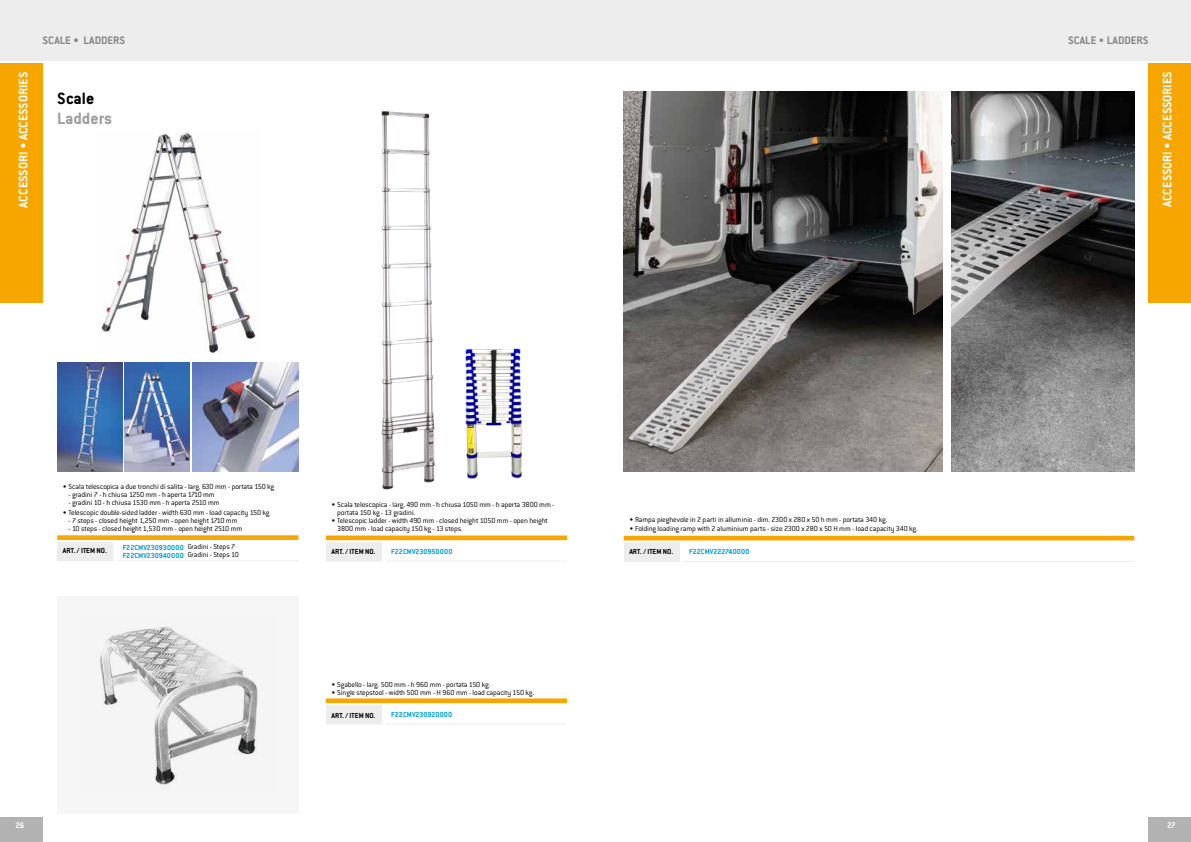
<style>
.page{position:relative;width:1191px;height:842px;background:#fff}
.page>*{position:absolute;margin:0;border:0;box-sizing:border-box;transform-origin:0 0}
.t1{font:700 18px "Conduit ITC Pro";color:#9d9d9c}
.t2{font:700 18px "Conduit ITC Pro";color:#000}
.t3{font:700 13.5px "Conduit ITC Pro";color:#fff}
.t4{font:700 12px "Conduit ITC Pro";color:#878787}
.t5{font:700 9px "Conduit ITC Pro";color:#fff}
.t6{font:300 8px/8px "Conduit ITC Pro";letter-spacing:-.015em;color:#000}
.t7{font:700 8px/8px "Conduit ITC Pro";color:#009fe3}
.t8{font:700 8px "Conduit ITC Pro";color:#000}
.s1{font-weight:300}
</style>
<div class="page">
<div style="left:0;top:0;width:1191px;height:60px;background:#ededed"></div>
<div style="left:1148px;top:817px;width:43px;height:25px;background:#b3b2b2"></div>
<div style="left:1148px;top:63px;width:43px;height:240px;background:#f7a600"></div>
<div style="left:57px;top:596px;width:241px;height:218px;background:#f6f6f6"></div>
<div style="left:0;top:63px;width:43px;height:240px;background:#f7a600"></div>
<div style="left:0;top:817px;width:43px;height:25px;background:#b3b2b2"></div>
<div style="left:326px;top:704px;width:56px;height:20px;background:#ededed"></div>
<hr style="left:385px;top:723px;width:68px;height:1px;background:#ededed">
<hr style="left:453px;top:723px;width:114px;height:1px;background:#ededed">
<svg style="left:326px;top:698px;width:241px;height:7px"></svg>
<hr style="left:385px;top:703px;width:68px;height:2px;background:#fff">
<hr style="left:453px;top:703px;width:114px;height:2px;background:#fff">
<div style="left:57px;top:541px;width:57px;height:20px;background:#ededed"></div>
<hr style="left:117px;top:560px;width:68px;height:1px;background:#ededed">
<hr style="left:185px;top:560px;width:113px;height:1px;background:#ededed">
<svg style="left:57px;top:535px;width:241px;height:7px"></svg>
<hr style="left:117px;top:540px;width:68px;height:2px;background:#fff">
<hr style="left:185px;top:540px;width:113px;height:2px;background:#fff">
<div style="left:623px;top:541px;width:57px;height:20px;background:#ededed"></div>
<hr style="left:623px;top:561px;width:57px;height:1px;background:#ededed">
<hr style="left:683px;top:561px;width:68px;height:1px;background:#ededed">
<hr style="left:751px;top:561px;width:383px;height:1px;background:#ededed">
<div style="left:623px;top:536px;width:511px;height:6px;background:#f7a600"></div>
<hr style="left:683px;top:540px;width:68px;height:2px;background:#fff">
<hr style="left:751px;top:540px;width:383px;height:2px;background:#fff">
<div style="left:326px;top:541px;width:56px;height:20px;background:#ededed"></div>
<hr style="left:385px;top:560px;width:68px;height:1px;background:#ededed">
<hr style="left:453px;top:560px;width:114px;height:1px;background:#ededed">
<svg style="left:326px;top:535px;width:241px;height:7px"></svg>
<hr style="left:385px;top:540px;width:68px;height:2px;background:#fff">
<hr style="left:453px;top:540px;width:114px;height:2px;background:#fff">
<img style="left:100px;top:626px;width:158px;height:159px">
<img style="left:101px;top:132px;width:155px;height:222px">
<img style="left:57px;top:362px;width:65px;height:110px">
<img style="left:124px;top:362px;width:65px;height:110px">
<img style="left:192px;top:362px;width:106px;height:110px">
<img style="left:624px;top:92px;width:318px;height:380px">
<img style="left:951px;top:92px;width:183px;height:380px">
<img style="left:381px;top:110px;width:54px;height:380px">
<img style="left:465px;top:348px;width:57px;height:131px">
<h2 class="t3" style="left:15px;top:208px;width:137px;rotate:-90deg">ACCESSORI •ACCESSORIES</h2>
<h3 class="t4" style="left:43px;top:33px;width:84px">SCALE • LADDERS</h3>
<h1 class="t2" style="left:57px;top:88px;width:39px">Scale</h1>
<h1 class="t1" style="left:57px;top:108px;width:56px">Ladders</h1>
<p class="t6" style="left:63px;top:483px;width:213px">• Scala telescopica a due tronchi di salita - larg. 630 mm - portata 150 kg</p>
<p class="t6" style="left:68px;top:491px;width:148px">- gradini 7 - h chiusa 1250 mm - h aperta 1710 mm</p>
<p class="t6" style="left:68px;top:499px;width:153px">- gradini 10 - h chiusa 1530 mm - h aperta 2510 mm</p>
<p class="t6" style="left:337px;top:501px;width:219px;text-indent:-6px">• Scala telescopica - larg. 490 mm - h chiusa 1050 mm - h aperta 3800 mm - portata 150 kg - 13 gradini.</p>
<p class="t8" style="left:331px;top:547px;width:45px">ART. / ITEM NO.</p>
<p class="t6" style="left:63px;top:508px;width:208px">• Telescopic double-sided ladder - width 630 mm - load capacity 150 kg</p>
<p class="t6" style="left:68px;top:516px;width:171px">- 7 steps - closed height 1,250 mm - open height 1710 mm</p>
<p class="t6" style="left:68px;top:524px;width:175px">- 10 steps - closed height 1,530 mm - open height 2510 mm</p>
<p class="t6" style="left:629px;top:524px;width:290px">• Folding loading ramp with 2 aluminium parts - size 2300 x 280 x 50 H mm - load capacity 340 kg.</p>
<p class="t6" style="left:629px;top:515px;width:259px">• Rampa pieghevole in 2 parti in alluminio - dim. 2300 x 280 x 50 h mm - portata 340 kg.</p>
<p class="t8" style="left:629px;top:547px;width:45px">ART. / ITEM NO.</p>
<p class="t6" style="left:337px;top:517px;width:212px;text-indent:-6px">• Telescopic ladder - width 490 mm - closed height 1050 mm - open height<br>3800 mm - load capacity 150 kg - 13 steps.</p>
<p class="t8" style="left:63px;top:546px;width:45px">ART. / ITEM NO.</p>
<p class="t6" style="left:188px;top:543px;width:53px">Gradini - Steps 7<br>Gradini - Steps 10</p>
<p class="t7" style="left:123px;top:543px;width:63px">F22CMV230930000<br>F22CMV230940000</p>
<p class="t7" style="left:391px;top:547px;width:63px">F22CMV230950000</p>
<p class="t7" style="left:689px;top:548px;width:62px">F22CMV222740000</p>
<p class="t6" style="left:331px;top:681px;width:160px">• Sgabello - larg. 500 mm - h 960 mm - portata 150 kg.</p>
<p class="t8" style="left:331px;top:711px;width:45px">ART. / ITEM NO.</p>
<p class="t6" style="left:331px;top:688px;width:204px">• Single stepstool - width 500 mm - H 960 mm - load capacity 150 kg.</p>
<p class="t7" style="left:391px;top:710px;width:63px">F22CMV230920000</p>
<h3 class="t4" style="left:1068px;top:33px;width:82px">SCALE <span class="s1">•</span> LADDERS</h3>
<h2 class="t3" style="left:1159px;top:207px;width:137px;rotate:-90deg">ACCESSORI •ACCESSORIES</h2>
<p class="t5" style="left:15px;top:820px;width:11px">26</p>
<p class="t5" style="left:1167px;top:820px;width:10px">27</p>
</div>
